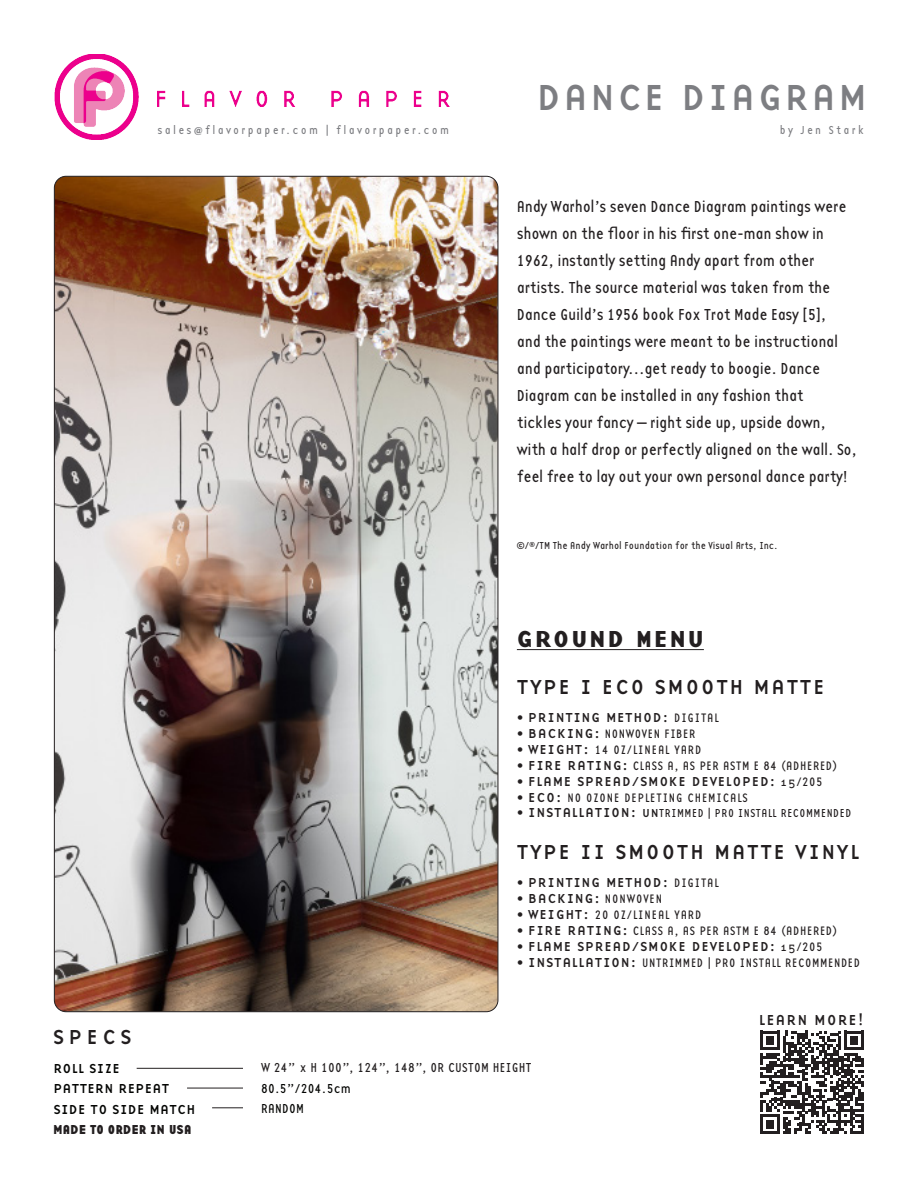
<style>
.page{position:relative;width:918px;height:1188px;background:#fff}
.page>*{position:absolute;margin:0;border:0;box-sizing:border-box;transform-origin:0 0}
.t1{font:37.5px "Base 9 Sans OT";letter-spacing:.05em;color:#7d7e82}
.t2{font:700 24px "Base 9 Sans OT";letter-spacing:.09em;color:#231f20}
.t3{font:21px "Base 9 Sans OT";letter-spacing:.07em;color:#231f20}
.t4{font:16.5px/27px "Base 12 Sans OT";letter-spacing:-.02em;color:#231f20}
.t5{font:15px "Base 9 Sans OT";letter-spacing:.06em;color:#231f20}
.t6{font:13.5px "Base 9 Sans OT";letter-spacing:.045em;color:#231f20}
.t7{font:13.5px "Base 9 Sans OT";letter-spacing:.02em;color:#040503}
.t8{font:13.5px "Base 12 Sans OT";letter-spacing:.02em;color:#231f20}
.t9{font:13.5px "Base 12 Sans OT";letter-spacing:.02em;color:#040503}
.t10{font:700 13.5px "Base 12 Sans OT";letter-spacing:.05em;color:#231f20}
.t11{font:12.75px "Base 12 Sans OT";letter-spacing:.045em;color:#231f20}
.t12{font:12.75px "Base 12 Sans OT";letter-spacing:.07em;color:#231f20}
.t13{font:12px "Base 12 Sans OT";letter-spacing:.19em;color:#7d7e82}
.t14{font:12px "Base 12 Sans OT";letter-spacing:.045em;color:#231f20}
.t15{font:10.5px "Base 12 Sans OT";color:#231f20}
.s1{font-family:"Base 12 Sans OT"}
.s2{font-family:"Base 12 Sans OT";font-size:12.75px}
.s3{font-size:13.5px}
.s4{font-family:"Base 9 Sans OT";font-size:13.5px}
.s5{font-family:"Base 12 Serif OT";font-size:12.75px}
.s6{font-family:"Base 9 Sans OT"}
</style>
<div class="page">
<img style="left:54px;top:176px;width:444px;height:836px">
<hr style="left:137px;top:1068px;width:106px;height:1px;background:#231f20">
<hr style="left:187px;top:1088px;width:56px;height:1px;background:#231f20">
<hr style="left:212px;top:1108px;width:31px;height:1px;background:#231f20">
<img style="left:54px;top:54px;width:85px;height:86px">
<img style="left:157px;top:90px;width:292px;height:16px">
<svg style="left:760px;top:1031px;width:104px;height:103px"></svg>
<hr style="left:861px;top:1114px;width:3px;height:20px;background:#231f20">
<hr style="left:517px;top:649px;width:187px;height:1px;background:#231f20">
<p class="t1" style="left:536px;top:71px;width:332px">DANCE DIAGRAM</p>
<p class="t13" style="left:158px;top:122px;width:293px">sales@flavorpaper.com | flavorpaper.com</p>
<p class="t13" style="left:780px;top:122px;width:86px">by Jen Stark</p>
<p class="t4" style="left:517px;top:193px;width:331px">Andy Warhol’s seven Dance Diagram paintings were shown on the floor in his first one-man show in<br>1962, instantly setting Andy apart from other</p>
<p class="t4" style="left:517px;top:274px;width:323px">artists. The source material was taken from the Dance Guild’s 1956 book Fox Trot Made Easy [5], and the paintings were meant to be instructional and participatory…get ready to boogie. Dance</p>
<p class="t4" style="left:517px;top:382px;width:288px">Diagram can be installed in any fashion that</p>
<p class="t4" style="left:517px;top:409px;width:342px">tickles your fancy — right side up, upside down, with a half drop or perfectly aligned on the wall. So, feel free to lay out your own personal dance party!</p>
<p class="t15" style="left:517px;top:539px;width:262px">©/®/TM The Andy Warhol Foundation for the Visual Arts, Inc.</p>
<p class="t2" style="left:517px;top:622px;width:189px">GROUND MENU</p>
<p class="t3" style="left:517px;top:672px;width:309px">TYPE I ECO SMOOTH MATTE</p>
<p class="t6" style="left:517px;top:708px;width:203px"><span class="s1">•</span> PRINTING METHOD: <span class="s2">DIGITAL</span></p>
<p class="t11" style="left:517px;top:726px;width:180px"><span class="s3">•</span> <span class="s4">BACKING:</span> NONWOVEN FIBER</p>
<p class="t12" style="left:517px;top:742px;width:186px"><span class="s3">•</span> <span class="s4">WEIGHT:</span> 14 OZ/LINEAL YARD</p>
<p class="t11" style="left:517px;top:758px;width:322px"><span class="s3">•</span> <span class="s4">FIRE RATING:</span> CLASS A, AS PER ASTM E 84 (ADHERED)</p>
<p class="t6" style="left:517px;top:772px;width:307px"><span class="s1">•</span> FLAME SPREAD/SMOKE DEVELOPED: <span class="s5">15/</span><span class="s2">205</span></p>
<p class="t12" style="left:517px;top:790px;width:232px"><span class="s3">•</span> <span class="s4">ECO:</span> NO OZONE DEPLETING CHEMICALS</p>
<p class="t14" style="left:517px;top:806px;width:336px"><span class="s3">•</span> <span class="s4">INSTALLATION:</span> <span class="s6">UN</span>TRIMMED | PRO INSTALL RECOMMENDED</p>
<p class="t3" style="left:517px;top:837px;width:344px">TYPE II SMOOTH MATTE VINYL</p>
<p class="t6" style="left:517px;top:873px;width:203px"><span class="s1">•</span> PRINTING METHOD: <span class="s2">DIGITAL</span></p>
<p class="t6" style="left:517px;top:889px;width:147px"><span class="s1">•</span> BACKING: <span class="s2">NONWOVEN</span></p>
<p class="t12" style="left:517px;top:907px;width:186px"><span class="s3">•</span> <span class="s4">WEIGHT:</span> 20 OZ/LINEAL YARD</p>
<p class="t11" style="left:517px;top:923px;width:322px"><span class="s3">•</span> <span class="s4">FIRE RATING:</span> CLASS A, AS PER ASTM E 84 (ADHERED)</p>
<p class="t6" style="left:517px;top:937px;width:307px"><span class="s1">•</span> FLAME SPREAD/SMOKE DEVELOPED: <span class="s5">15/</span><span class="s2">205</span></p>
<p class="t11" style="left:517px;top:955px;width:345px"><span class="s3">•</span> <span class="s4">INSTALLATION:</span> UNTRIMMED | PRO INSTALL RECOMMENDED</p>
<p class="t3" style="left:53px;top:1022px;width:81px">SPECS</p>
<p class="t7" style="left:53px;top:1059px;width:68px">ROLL SIZE</p>
<p class="t7" style="left:53px;top:1079px;width:118px">PATTERN REPEAT</p>
<p class="t7" style="left:53px;top:1100px;width:144px">SIDE TO SIDE MATCH</p>
<p class="t10" style="left:53px;top:1121px;width:139px">MADE TO ORDER IN USA</p>
<p class="t8" style="left:261px;top:1060px;width:272px">W 24” x H 100”, 124”, 148”, OR CUSTOM HEIGHT</p>
<p class="t9" style="left:261px;top:1080px;width:91px">80.5”/204.5cm</p>
<p class="t9" style="left:261px;top:1100px;width:44px">RANDOM</p>
<p class="t5" style="left:759px;top:1010px;width:107px">LEARN MORE!</p>
</div>
